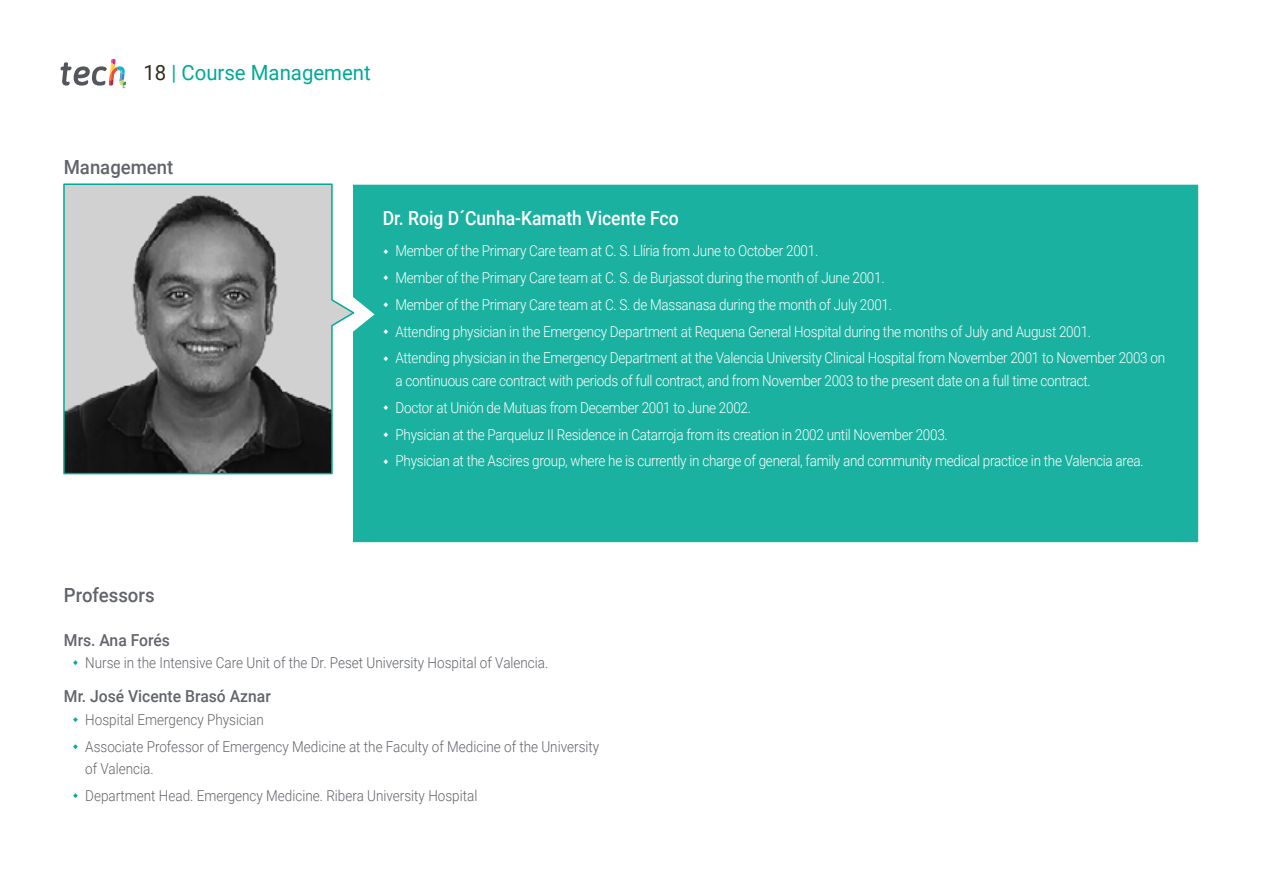
<style>
.page{position:relative;width:1263px;height:893px;background:#fff}
.page>*{position:absolute;margin:0;border:0;box-sizing:border-box;transform-origin:0 0}
.t1{font:21px "Roboto";color:#00a996}
.t2{font:500 19.5px "Roboto";color:#fff;scale:.9 1}
.t3{font:500 19.5px "Roboto";color:#61646a;scale:.95 1}
.t4{font:500 16.5px "Roboto";color:#61646a;scale:.95 1}
.t5{font:300 15px/26.7px "Roboto";letter-spacing:-.02em;color:#fff;scale:.9 1}
.t6{font:300 15px/26.7px "Roboto";color:#61646a;scale:.9 1}
.s1{color:#312e20}
</style>
<div class="page">
<div style="left:353px;top:185px;width:845px;height:357px;background:#1ab1a0"></div>
<svg style="left:63px;top:183px;width:293px;height:292px;background:#8a8f8e"></svg>
<svg style="left:61px;top:59px;width:65px;height:29px"></svg>
<svg style="left:384px;top:249px;width:4px;height:5px"></svg>
<svg style="left:384px;top:276px;width:4px;height:5px"></svg>
<svg style="left:384px;top:302px;width:4px;height:5px"></svg>
<svg style="left:384px;top:329px;width:4px;height:5px"></svg>
<svg style="left:384px;top:356px;width:4px;height:5px"></svg>
<svg style="left:384px;top:405px;width:4px;height:5px"></svg>
<svg style="left:384px;top:432px;width:4px;height:5px"></svg>
<svg style="left:384px;top:459px;width:4px;height:5px"></svg>
<h1 class="t1" style="left:144px;top:57px;width:229px"><span class="s1">18</span> | Course Management</h1>
<h2 class="t3" style="left:64px;top:154px;width:117px">Management</h2>
<h2 class="t2" style="left:383px;top:204px;width:330px">Dr. Roig D´Cunha-Kamath Vicente Fco</h2>
<p class="t5" style="left:395px;top:237px;width:857px">Member of the Primary Care team at C. S. Llíria from June to October 2001.<br>Member of the Primary Care team at C. S. de Burjassot during the month of June 2001.<br>Member of the Primary Care team at C. S. de Massanasa during the month of July 2001.<br>Attending physician in the Emergency Department at Requena General Hospital during the months of July and August 2001.<br>Attending physician in the Emergency Department at the Valencia University Clinical Hospital from November 2001 to November 2003 on</p>
<p class="t5" style="left:395px;top:367px;width:833px">a continuous care contract with periods of full contract, and from November 2003 to the present date on a full time contract.<br>Doctor at Unión de Mutuas from December 2001 to June 2002.<br>Physician at the Parqueluz II Residence in Catarroja from its creation in 2002 until November 2003.<br>Physician at the Ascires group, where he is currently in charge of general, family and community medical practice in the Valencia area.</p>
<h2 class="t3" style="left:64px;top:581px;width:97px">Professors</h2>
<p class="t4" style="left:64px;top:628px;width:113px">Mrs. Ana Forés</p>
<p class="t6" style="left:85px;top:649px;width:516px">Nurse in the Intensive Care Unit of the Dr. Peset University Hospital of Valencia.</p>
<p class="t4" style="left:64px;top:685px;width:219px">Mr. José Vicente Brasó Aznar</p>
<p class="t6" style="left:85px;top:705px;width:573px">Hospital Emergency Physician<br>Associate Professor of Emergency Medicine at the Faculty of Medicine of the University</p>
<p class="t6" style="left:85px;top:755px;width:437px">of Valencia.<br>Department Head. Emergency Medicine. Ribera University Hospital</p>
</div>
